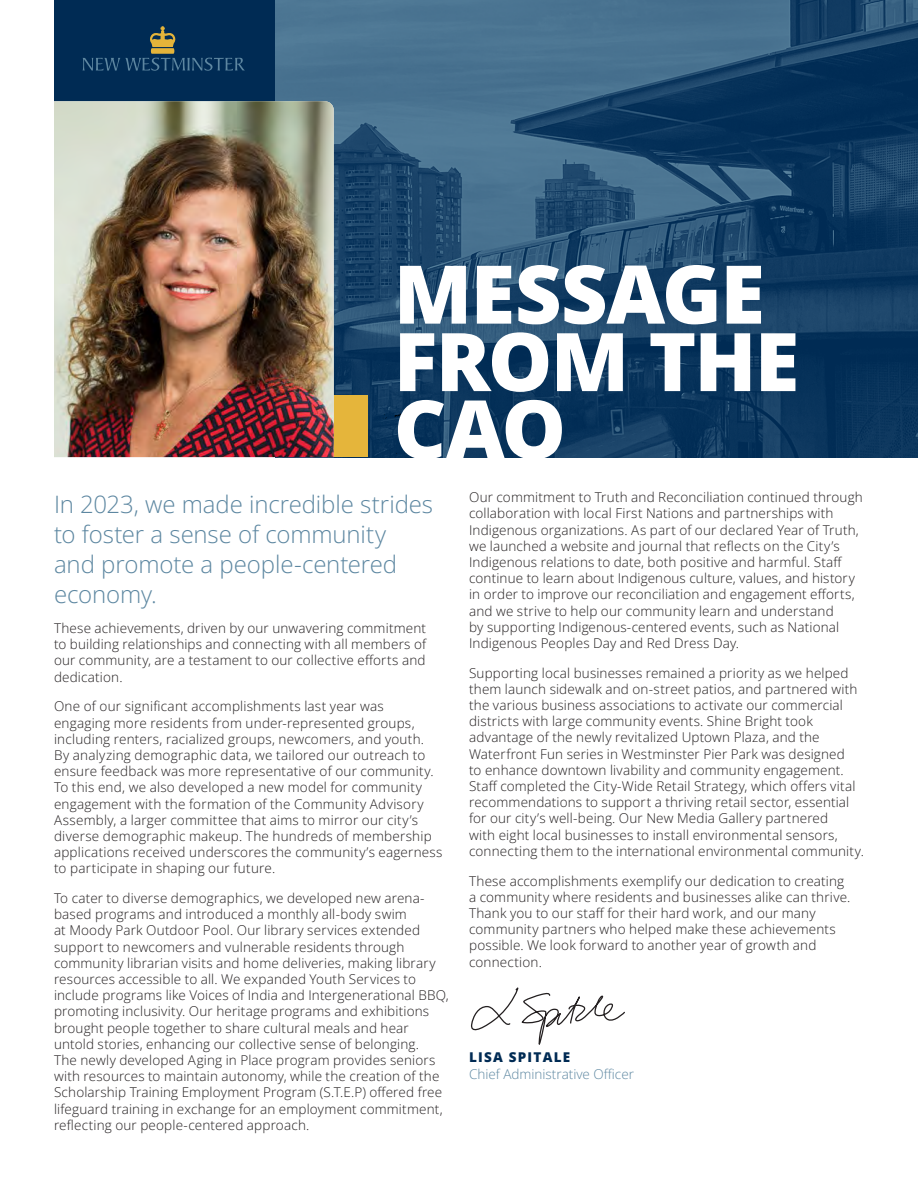
<style>
.page{position:relative;width:918px;height:1188px;background:#fff}
.page>*{position:absolute;margin:0;border:0;box-sizing:border-box;transform-origin:0 0}
.t1{font:81px/67.5px "Open Sans";letter-spacing:-.02em;color:#fff}
.t2{font:24px/30px "Open Sans";letter-spacing:-.005em;color:#5d87a1}
.t3{font:13.5px/16.2px "Open Sans";letter-spacing:.015em;color:#231f20}
.t4{font:13.5px "Open Sans";color:#5d87a1}
.t5{font:13.5px "Open Sans";letter-spacing:.09em;color:#002b54}
</style>
<div class="page">
<div style="left:54px;top:0;width:221px;height:121px;background:#002b54"></div>
<img style="left:275px;top:0;width:643px;height:457px">
<div style="left:134px;top:395px;width:234px;height:62px;background:#e5b53b"></div>
<img style="left:54px;top:101px;width:280px;height:356px">
<svg style="left:82px;top:26px;width:163px;height:45px"></svg>
<svg style="left:471px;top:987px;width:154px;height:58px"></svg>
<h1 class="t1" style="left:394px;top:258px;width:407px">MESSAGE<br>FROM THE<br>CAO</h1>
<h2 class="t2" style="left:54px;top:489px;width:381px">In 2023, we made incredible strides to foster a sense of community and promote a people-centered economy.</h2>
<p class="t3" style="left:54px;top:620px;width:374px;text-align:justify">These achievements, driven by our unwavering commitment to building relationships and connecting with all members of our community, are a testament to our collective efforts and dedication.</p>
<p class="t3" style="left:54px;top:698px;width:390px">One of our significant accomplishments last year was engaging more residents from under-represented groups, including renters, racialized groups, newcomers, and youth.<br>By analyzing demographic data, we tailored our outreach to ensure feedback was more representative of our community.<br>To this end, we also developed a new model for community engagement with the formation of the Community Advisory Assembly, a larger committee that aims to mirror our city’s diverse demographic makeup. The hundreds of membership applications received underscores the community’s eagerness to participate in shaping our future.</p>
<p class="t3" style="left:54px;top:890px;width:396px">To cater to diverse demographics, we developed new arena&shy;based programs and introduced a monthly all-body swim<br>at Moody Park Outdoor Pool. Our library services extended support to newcomers and vulnerable residents through community librarian visits and home deliveries, making library resources accessible to all. We expanded Youth Services to include programs like Voices of India and Intergenerational BBQ, promoting inclusivity. Our heritage programs and exhibitions brought people together to share cultural meals and hear untold stories, enhancing our collective sense of belonging.<br>The newly developed Aging in Place program provides seniors with resources to maintain autonomy, while the creation of the Scholarship Training Employment Program (S.T.E.P) offered free lifeguard training in exchange for an employment commitment, reflecting our people-centered approach.</p>
<p class="t3" style="left:469px;top:489px;width:395px">Our commitment to Truth and Reconciliation continued through collaboration with local First Nations and partnerships with Indigenous organizations. As part of our declared Year of Truth, we launched a website and journal that reflects on the City’s Indigenous relations to date, both positive and harmful. Staff continue to learn about Indigenous culture, values, and history in order to improve our reconciliation and engagement efforts, and we strive to help our community learn and understand<br>by supporting Indigenous-centered events, such as National Indigenous Peoples Day and Red Dress Day.</p>
<p class="t3" style="left:469px;top:664px;width:396px">Supporting local businesses remained a priority as we helped them launch sidewalk and on-street patios, and partnered with the various business associations to activate our commercial districts with large community events. Shine Bright took advantage of the newly revitalized Uptown Plaza, and the Waterfront Fun series in Westminster Pier Park was designed<br>to enhance downtown livability and community engagement.<br>Staff completed the City-Wide Retail Strategy, which offers vital recommendations to support a thriving retail sector, essential for our city’s well-being. Our New Media Gallery partnered<br>with eight local businesses to install environmental sensors, connecting them to the international environmental community.</p>
<p class="t3" style="left:469px;top:872px;width:383px">These accomplishments exemplify our dedication to creating a community where residents and businesses alike can thrive.<br>Thank you to our staff for their hard work, and our many community partners who helped make these achievements possible. We look forward to another year of growth and connection.</p>
<p class="t5" style="left:469px;top:1048px;width:103px">LISA SPITALE</p>
<p class="t4" style="left:469px;top:1064px;width:166px">Chief Administrative Officer</p>
</div>
